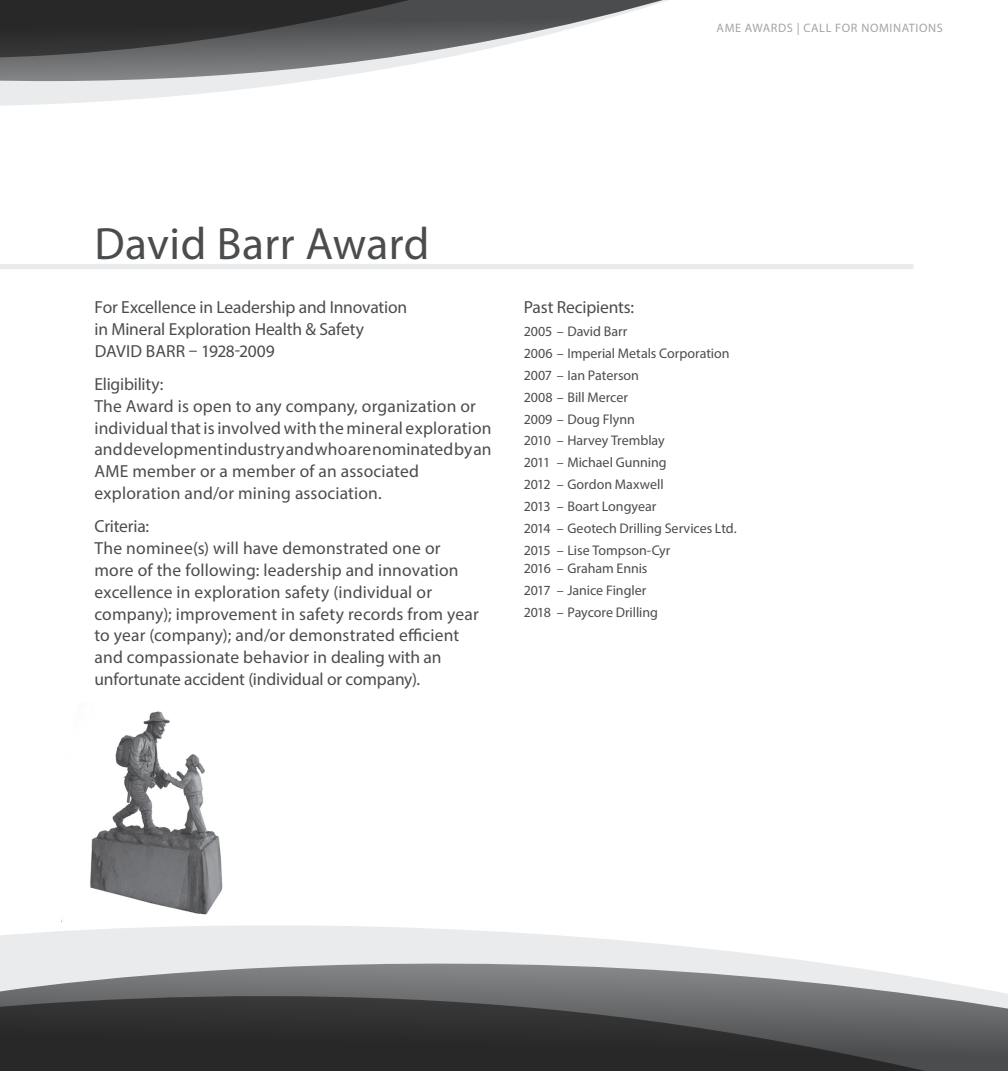
<style>
.page{position:relative;width:1008px;height:1071px;background:#fff}
.page>*{position:absolute;margin:0;border:0;box-sizing:border-box;transform-origin:0 0}
.AMEBC_Recipient_Name{font:45.5px "Myriad Pro";letter-spacing:.01em;color:#4b4c4d}
.AMEBC_Body{font:17.5px/21.9px "Myriad Pro";letter-spacing:.005em;color:#4b4c4d}
.AMEBC_Body_copy{font:14px/18.4px "Myriad Pro";letter-spacing:-.005em;color:#4b4c4d}
.t1{font:12.25px "Myriad Pro";letter-spacing:.05em;color:#a3a4a8}
</style>
<div class="page">
<svg style="left:0;top:0;width:668px;height:106px"></svg>
<svg style="left:0;top:925px;width:1008px;height:146px"></svg>
<img style="left:61px;top:711px;width:162px;height:211px">
<div style="left:0;top:264px;width:914px;height:5px;background:#eaebec"></div>
<p class="t1" style="left:717px;top:20px;width:228px">AME AWARDS | CALL FOR NOMINATIONS</p>
<p class="AMEBC_Recipient_Name" style="left:94px;top:216px;width:336px">David Barr Award</p>
<p class="AMEBC_Body" style="left:94px;top:296px;width:314px">For Excellence in Leadership and Innovation in Mineral Exploration Health &amp; Safety<br>DAVID BARR – 1928-2009</p>
<p class="AMEBC_Body" style="left:94px;top:373px;width:399px">Eligibility:<br>The Award is open to any company, organization or individual that is involved with the mineral exploration and development industry and who are nominated by an AME member or a member of an associated exploration and/or mining association.</p>
<p class="AMEBC_Body" style="left:94px;top:515px;width:386px">Criteria:<br>The nominee(s) will have demonstrated one or more of the following: leadership and innovation excellence in exploration safety (individual or company); improvement in safety records from year to year (company); and/or demonstrated efficient and compassionate behavior in dealing with an unfortunate accident (individual or company).</p>
<p class="AMEBC_Body" style="left:524px;top:296px;width:112px">Past Recipients:</p>
<p class="AMEBC_Body_copy" style="left:524px;top:322px;width:105px">2005 – David Barr</p>
<p class="AMEBC_Body_copy" style="left:524px;top:344px;width:208px">2006 – Imperial Metals Corporation</p>
<p class="AMEBC_Body_copy" style="left:524px;top:366px;width:117px">2007 – Ian Paterson</p>
<p class="AMEBC_Body_copy" style="left:524px;top:388px;width:106px">2008 – Bill Mercer</p>
<p class="AMEBC_Body_copy" style="left:524px;top:409px;width:113px">2009 – Doug Flynn</p>
<p class="AMEBC_Body_copy" style="left:524px;top:431px;width:143px">2010 – Harvey Tremblay</p>
<p class="AMEBC_Body_copy" style="left:524px;top:453px;width:144px">2011 – Michael Gunning</p>
<p class="AMEBC_Body_copy" style="left:524px;top:475px;width:141px">2012 – Gordon Maxwell</p>
<p class="AMEBC_Body_copy" style="left:524px;top:497px;width:134px">2013 – Boart Longyear</p>
<p class="AMEBC_Body_copy" style="left:524px;top:519px;width:214px">2014 – Geotech Drilling Services Ltd.</p>
<p class="AMEBC_Body_copy" style="left:524px;top:541px;width:148px">2015 – Lise Tompson-Cyr<br>2016 – Graham Ennis</p>
<p class="AMEBC_Body_copy" style="left:524px;top:581px;width:124px">2017 – Janice Fingler</p>
<p class="AMEBC_Body_copy" style="left:524px;top:603px;width:136px">2018 – Paycore Drilling</p>
</div>
